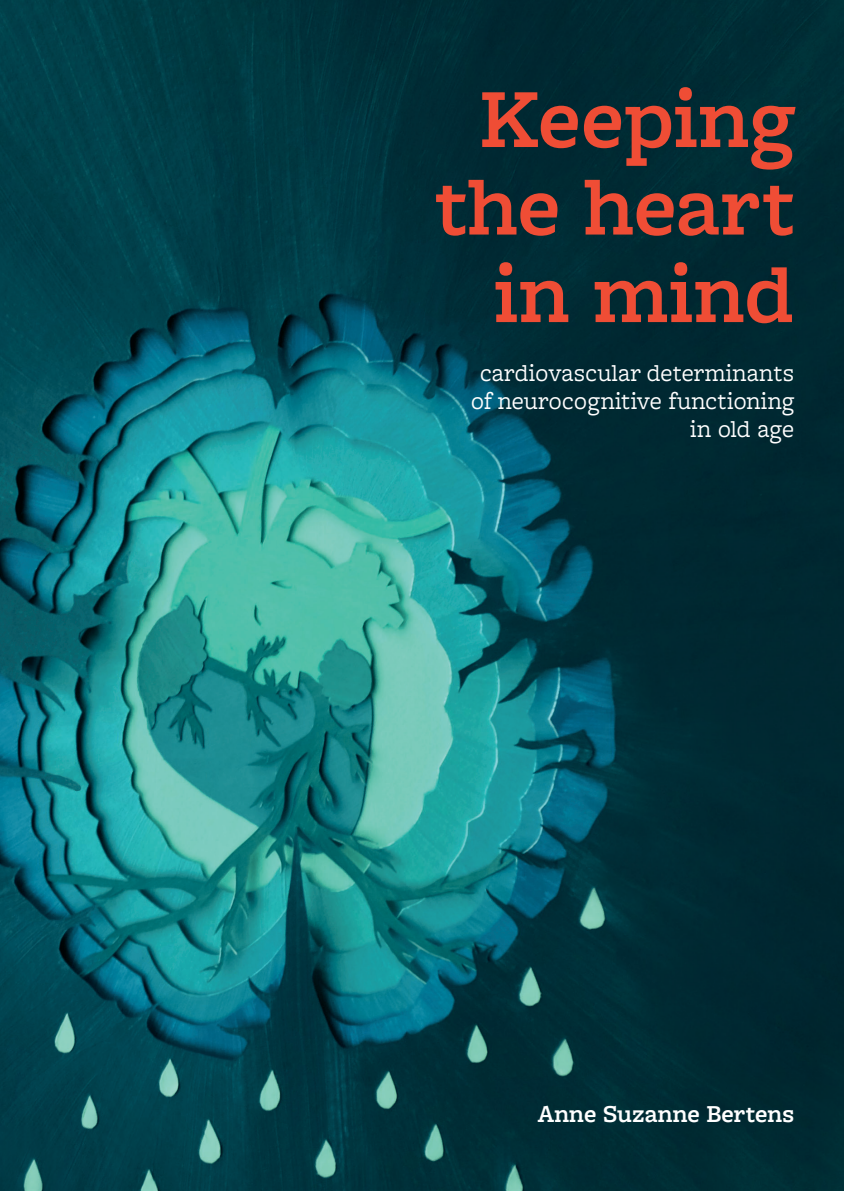
<style>
.page{position:relative;width:844px;height:1191px;background:#fff}
.page>*{position:absolute;margin:0;border:0;box-sizing:border-box;transform-origin:0 0}
.t1{font:600 87.5px "Freight Macro Pro";color:#ef4d35}
.t2{font:25.38px/28px "Freight Macro Pro";color:#fff;text-align:center}
.t3{font:600 25.38px "Freight Macro Pro";color:#fff}
</style>
<div class="page">
<img style="left:0;top:0;width:843px;height:1191px">
<p class="t1" style="left:479px;top:58px;width:316px">Keeping</p>
<p class="t1" style="left:435px;top:145px;width:361px">the heart</p>
<p class="t1" style="left:494px;top:233px;width:302px">in mind</p>
<p class="t2" style="left:471px;top:357px;width:324px">cardiovascular determinants of neurocognitive functioning</p>
<p class="t2" style="left:690px;top:413px;width:105px">in old age</p>
<p class="t3" style="left:538px;top:1095px;width:258px">Anne Suzanne Bertens</p>
</div>
